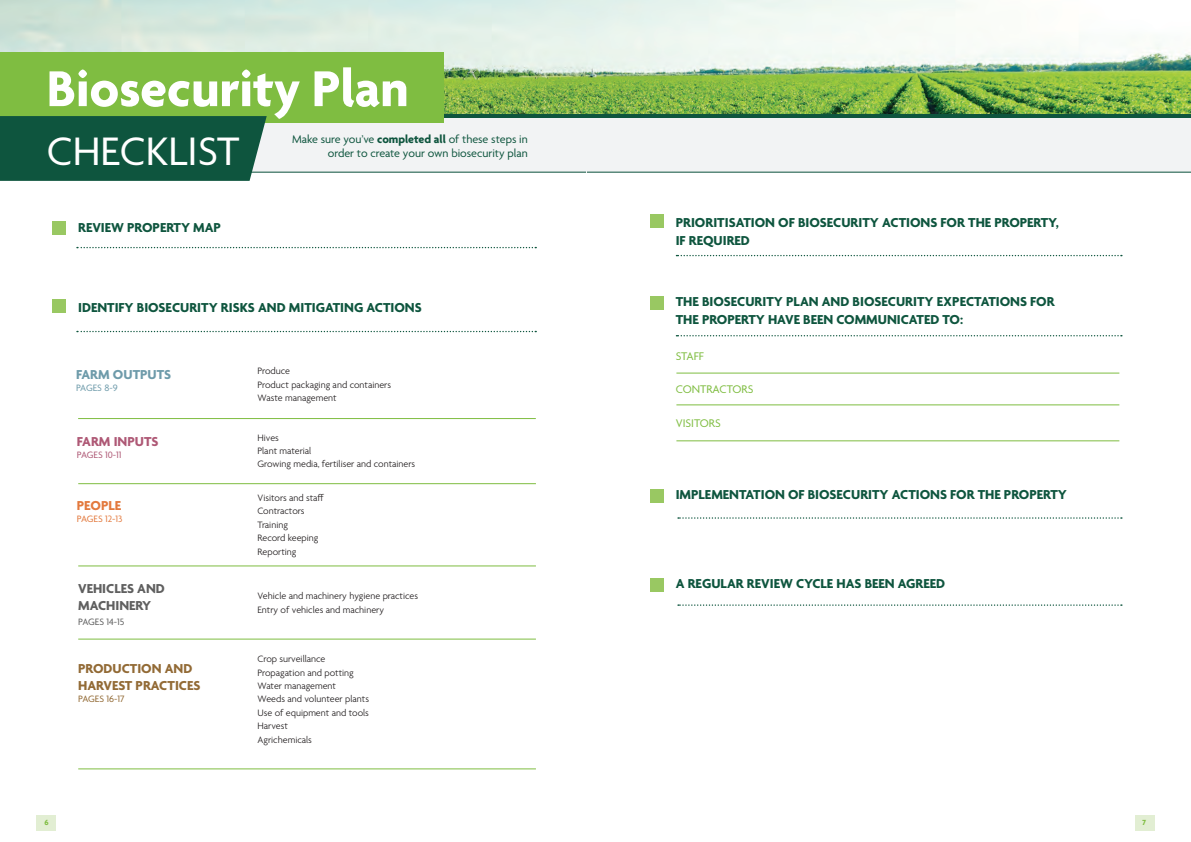
<style>
.page{position:relative;width:1191px;height:842px;background:#fff}
.page>*{position:absolute;margin:0;border:0;box-sizing:border-box;transform-origin:0 0}
.t1{font:700 54.5px "Agenda";color:#fff}
.t2{font:43px "Agenda";color:#fff}
.t3{font:700 14px/18px "Agenda";color:#0e553e}
.t4{font:700 14px/16.8px "Agenda";color:#926a35}
.t5{font:700 14px/16.8px "Agenda";color:#5f5f5f}
.t6{font:700 14px "Agenda";color:#6e9baa}
.t7{font:700 14px "Agenda";color:#ae5875}
.t8{font:700 14px "Agenda";color:#e3793d}
.t9{font:12px/14.4px "Agenda";color:#0e553e;text-align:right}
.t10{font:12px "Agenda";color:#7fbd41}
.t11{font:300 10px "Agenda";color:#231f20}
.t12{font:10px "Agenda";letter-spacing:-.005em;color:#e3793d}
.t13{font:10px "Agenda";letter-spacing:-.005em;color:#926a35}
.t14{font:10px "Agenda";letter-spacing:-.005em;color:#5f5f5f}
.t15{font:10px "Agenda";letter-spacing:-.005em;color:#ae5875}
.t16{font:10px "Agenda";letter-spacing:-.015em;color:#6e9baa}
.t17{font:700 8px "Agenda";color:#7fbd41}
.s1{font-weight:700}
</style>
<div class="page">
<img style="left:0;top:0;width:587px;height:115px">
<svg style="left:77px;top:247px;width:459px;height:1px"></svg>
<div style="left:52px;top:221px;width:14px;height:14px;background:#99c862"></div>
<svg style="left:77px;top:331px;width:459px;height:1px"></svg>
<div style="left:52px;top:300px;width:14px;height:13px;background:#99c862"></div>
<hr style="left:78px;top:418px;width:458px;height:1px;background:#7fbd41">
<hr style="left:78px;top:483px;width:458px;height:1px;background:#7fbd41">
<hr style="left:78px;top:566px;width:458px;height:1px;background:#7fbd41">
<hr style="left:78px;top:639px;width:458px;height:1px;background:#7fbd41">
<hr style="left:78px;top:769px;width:458px;height:1px;background:#7fbd41">
<div style="left:37px;top:815px;width:19px;height:15px;background:#e2eed3"></div>
<div style="left:0;top:118px;width:604px;height:54px;background:#f2f3f4"></div>
<hr style="left:0;top:115px;width:604px;height:3px;background:#0e553e">
<div style="left:0;top:52px;width:444px;height:70px;background:#7fbd41"></div>
<div style="left:0;top:116px;width:267px;height:65px;background:#0e553e"></div>
<hr style="left:115px;top:172px;width:489px;height:1px;background:#0e553e">
<img style="left:587px;top:0;width:604px;height:115px">
<svg style="left:676px;top:255px;width:445px;height:1px"></svg>
<div style="left:650px;top:215px;width:13px;height:13px;background:#99c862"></div>
<svg style="left:678px;top:604px;width:443px;height:2px"></svg>
<div style="left:650px;top:578px;width:13px;height:13px;background:#99c862"></div>
<svg style="left:678px;top:517px;width:443px;height:2px"></svg>
<div style="left:650px;top:489px;width:13px;height:13px;background:#99c862"></div>
<svg style="left:676px;top:335px;width:445px;height:1px"></svg>
<hr style="left:676px;top:373px;width:443px;height:1px;background:#7fbd41">
<hr style="left:676px;top:405px;width:443px;height:1px;background:#7fbd41">
<hr style="left:676px;top:441px;width:443px;height:1px;background:#7fbd41">
<div style="left:650px;top:296px;width:13px;height:14px;background:#99c862"></div>
<div style="left:1134px;top:815px;width:20px;height:15px;background:#e2eed3"></div>
<div style="left:587px;top:118px;width:604px;height:55px;background:#f2f3f4"></div>
<hr style="left:587px;top:115px;width:604px;height:3px;background:#0e553e">
<hr style="left:587px;top:172px;width:604px;height:1px;background:#0e553e">
<p class="t1" style="left:47px;top:59px;width:363px">Biosecurity Plan</p>
<p class="t2" style="left:47px;top:128px;width:194px">CHECKLIST</p>
<p class="t9" style="left:292px;top:133px;width:237px">Make sure you’ve <span class="s1">completed all</span> of these steps in order to create your own biosecurity plan</p>
<p class="t3" style="left:78px;top:219px;width:144px">REVIEW PROPERTY MAP</p>
<p class="t3" style="left:78px;top:299px;width:345px">IDENTIFY BIOSECURITY RISKS AND MITIGATING ACTIONS</p>
<p class="t6" style="left:76px;top:367px;width:97px">FARM OUTPUTS</p>
<p class="t16" style="left:76px;top:382px;width:43px">PAGES 8-9</p>
<p class="t7" style="left:77px;top:434px;width:83px">FARM INPUTS</p>
<p class="t15" style="left:77px;top:450px;width:46px">PAGES 10-11</p>
<p class="t8" style="left:77px;top:498px;width:46px">PEOPLE</p>
<p class="t12" style="left:77px;top:514px;width:47px">PAGES 12-13</p>
<p class="t5" style="left:78px;top:581px;width:88px">VEHICLES AND<br>MACHINERY</p>
<p class="t14" style="left:78px;top:616px;width:48px">PAGES 14-15</p>
<p class="t4" style="left:78px;top:661px;width:124px">PRODUCTION AND<br>HARVEST PRACTICES</p>
<p class="t13" style="left:78px;top:693px;width:48px">PAGES 16-17</p>
<p class="t17" style="left:44px;top:818px;width:6px">6</p>
<p class="t11" style="left:257px;top:366px;width:34px">Produce</p>
<p class="t11" style="left:257px;top:379px;width:135px">Product packaging and containers</p>
<p class="t11" style="left:257px;top:393px;width:81px">Waste management</p>
<p class="t11" style="left:257px;top:433px;width:23px">Hives</p>
<p class="t11" style="left:257px;top:445px;width:55px">Plant material</p>
<p class="t11" style="left:257px;top:459px;width:159px">Growing media, fertiliser and containers</p>
<p class="t11" style="left:257px;top:492px;width:68px">Visitors and staff</p>
<p class="t11" style="left:257px;top:506px;width:49px">Contractors</p>
<p class="t11" style="left:257px;top:519px;width:32px">Training</p>
<p class="t11" style="left:257px;top:533px;width:63px">Record keeping</p>
<p class="t11" style="left:257px;top:546px;width:41px">Reporting</p>
<p class="t11" style="left:257px;top:591px;width:162px">Vehicle and machinery hygiene practices</p>
<p class="t11" style="left:257px;top:604px;width:128px">Entry of vehicles and machinery</p>
<p class="t11" style="left:257px;top:654px;width:69px">Crop surveillance</p>
<p class="t11" style="left:257px;top:667px;width:98px">Propagation and potting</p>
<p class="t11" style="left:257px;top:680px;width:80px">Water management</p>
<p class="t11" style="left:257px;top:694px;width:113px">Weeds and volunteer plants</p>
<p class="t11" style="left:257px;top:707px;width:113px">Use of equipment and tools</p>
<p class="t11" style="left:257px;top:721px;width:32px">Harvest</p>
<p class="t11" style="left:257px;top:734px;width:56px">Agrichemicals</p>
<p class="t3" style="left:676px;top:214px;width:384px">PRIORITISATION OF BIOSECURITY ACTIONS FOR THE PROPERTY,<br>IF REQUIRED</p>
<p class="t3" style="left:676px;top:293px;width:380px">THE BIOSECURITY PLAN AND BIOSECURITY EXPECTATIONS FOR<br>THE PROPERTY HAVE BEEN COMMUNICATED TO:</p>
<p class="t10" style="left:676px;top:350px;width:30px">STAFF</p>
<p class="t10" style="left:676px;top:383px;width:79px">CONTRACTORS</p>
<p class="t10" style="left:676px;top:417px;width:46px">VISITORS</p>
<p class="t3" style="left:676px;top:487px;width:392px">IMPLEMENTATION OF BIOSECURITY ACTIONS FOR THE PROPERTY</p>
<p class="t3" style="left:676px;top:576px;width:271px">A REGULAR REVIEW CYCLE HAS BEEN AGREED</p>
<p class="t17" style="left:1142px;top:818px;width:5px">7</p>
</div>
